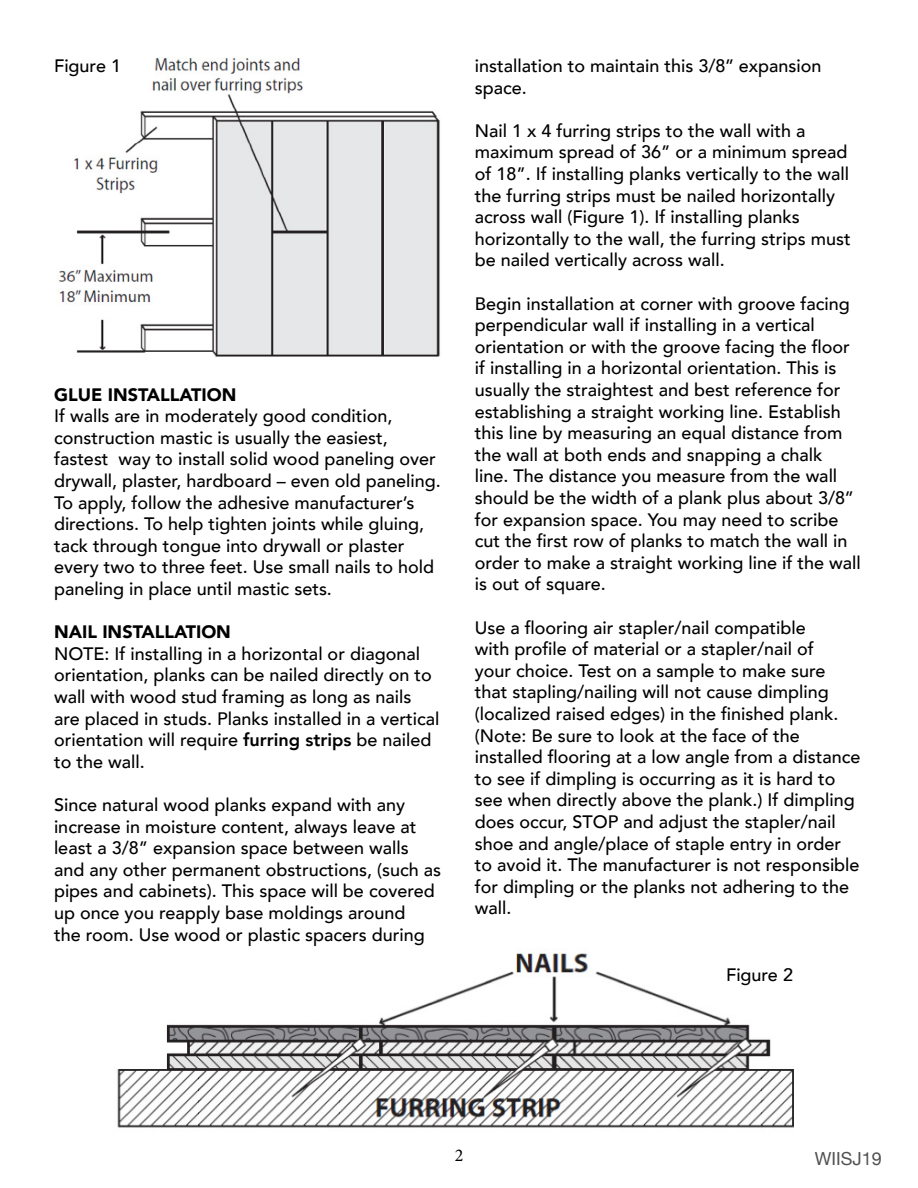
<style>
.page{position:relative;width:918px;height:1188px;background:#fff}
.page>*{position:absolute;margin:0;border:0;box-sizing:border-box;transform-origin:0 0}
.t1{font:500 18px/21.6px "Avenir";color:#000}
.t2{font:900 18px "Avenir";color:#000}
.t3{font:18px "Helvetica Neue";color:#515151}
.t4{font:18px "Minion Pro";color:#000}
.s1{font-weight:800}
</style>
<div class="page">
<img style="left:58px;top:58px;width:382px;height:299px">
<img style="left:117px;top:952px;width:677px;height:176px">
<p class="t1" style="left:54px;top:54px;width:69px">Figure 1</p>
<p class="t2" style="left:54px;top:379px;width:184px">GLUE INSTALLATION</p>
<p class="t1" style="left:54px;top:404px;width:388px">If walls are in moderately good condition, construction mastic is usually the easiest, fastest way to install solid wood paneling over drywall, plaster, hardboard – even old paneling.<br>To apply, follow the adhesive manufacturer’s directions. To help tighten joints while gluing, tack through tongue into drywall or plaster every two to three feet. Use small nails to hold paneling in place until mastic sets.</p>
<p class="t2" style="left:54px;top:616px;width:178px">NAIL INSTALLATION</p>
<p class="t1" style="left:54px;top:642px;width:387px">NOTE: If installing in a horizontal or diagonal orientation, planks can be nailed directly on to wall with wood stud framing as long as nails are placed in studs. Planks installed in a vertical orientation will require <span class="s1">furring strips</span> be nailed to the wall.</p>
<p class="t1" style="left:54px;top:793px;width:389px">Since natural wood planks expand with any increase in moisture content, always leave at least a 3/8” expansion space between walls and any other permanent obstructions, (such as pipes and cabinets). This space will be covered up once you reapply base moldings around<br>the room. Use wood or plastic spacers during</p>
<p class="t1" style="left:475px;top:54px;width:348px">installation to maintain this 3/8’’ expansion space.</p>
<p class="t1" style="left:475px;top:119px;width:378px">Nail 1 x 4 furring strips to the wall with a maximum spread of 36” or a minimum spread of 18”. If installing planks vertically to the wall the furring strips must be nailed horizontally across wall (Figure 1). If installing planks horizontally to the wall, the furring strips must be nailed vertically across wall.</p>
<p class="t1" style="left:475px;top:292px;width:388px">Begin installation at corner with groove facing perpendicular wall if installing in a vertical orientation or with the groove facing the floor if installing in a horizontal orientation. This is usually the straightest and best reference for establishing a straight working line. Establish this line by measuring an equal distance from the wall at both ends and snapping a chalk<br>line. The distance you measure from the wall should be the width of a plank plus about 3/8’’ for expansion space. You may need to scribe cut the first row of planks to match the wall in order to make a straight working line if the wall is out of square.</p>
<p class="t1" style="left:475px;top:616px;width:387px">Use a flooring air stapler/nail compatible<br>with profile of material or a stapler/nail of<br>your choice. Test on a sample to make sure that stapling/nailing will not cause dimpling (localized raised edges) in the finished plank. (Note: Be sure to look at the face of the installed flooring at a low angle from a distance to see if dimpling is occurring as it is hard to see when directly above the plank.) If dimpling does occur, STOP and adjust the stapler/nail shoe and angle/place of staple entry in order to avoid it. The manufacturer is not responsible for dimpling or the planks not adhering to the wall.</p>
<p class="t1" style="left:726px;top:963px;width:69px">Figure 2</p>
<p class="t4" style="left:455px;top:1143px;width:10px">2</p>
<p class="t3" style="left:815px;top:1145px;width:69px">WIISJ19</p>
</div>
